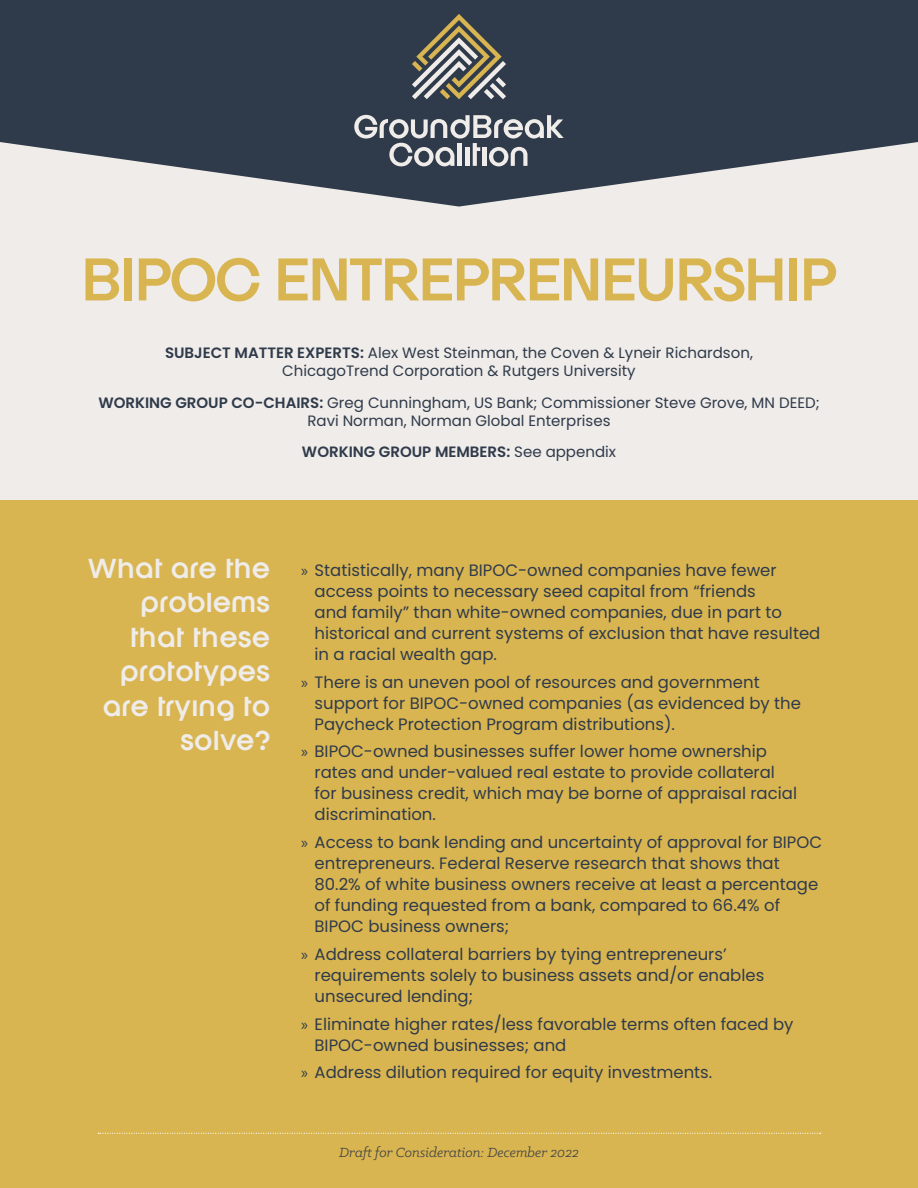
<style>
.page{position:relative;width:918px;height:1188px;background:#efece9}
.page>*{position:absolute;margin:0;border:0;box-sizing:border-box;transform-origin:0 0}
.Heading_1{font:52.5px "Hanno";letter-spacing:-.025em;color:#d8b551}
.t1{font:24px/34.5px "Hanno";letter-spacing:.03em;color:#efece9;text-align:right}
.t2{font:16.5px/21px "Poppins";color:#2f3a4a}
.t3{font:15px/18px "Poppins";color:#2f3a4a;text-align:center}
.t4{font:italic 15px "Klinic Slab";color:#424242}
.t5{font:600 15px "Poppins";color:#2f3a4a}
.s1{font-weight:600}
.s2{font-weight:400}
.s3{font-family:"Myriad Pro"}
</style>
<div class="page">
<div style="left:0;top:500px;width:918px;height:688px;background:#d8b551"></div>
<svg style="left:98px;top:1133px;width:723px;height:1px"></svg>
<svg style="left:0;top:0;width:918px;height:207px;fill:#2f3a4a"></svg>
<svg style="left:354px;top:115px;width:210px;height:51px"></svg>
<svg style="left:406px;top:14px;width:106px;height:85px;background:#686963"></svg>
<p class="Heading_1" style="left:81px;top:257px;width:757px">BIPOC ENTREPRENEURSHIP</p>
<p class="t3" style="left:165px;top:344px;width:589px"><span class="s1">SUBJECT MATTER EXPERTS:</span> Alex West Steinman, the Coven &amp; Lyneir Richardson,<br>ChicagoTrend Corporation &amp; Rutgers University</p>
<p class="t3" style="left:98px;top:394px;width:723px"><span class="s1">WORKING GROUP CO-CHAIRS:</span> Greg Cunningham, US Bank; Commissioner Steve Grove, MN DEED;<br>Ravi Norman, Norman Global Enterprises</p>
<p class="t5" style="left:302px;top:443px;width:316px">WORKING GROUP MEMBERS: <span class="s2">See appendix</span></p>
<p class="t1" style="left:88px;top:553px;width:183px">What are the problems that these prototypes are trying to solve?</p>
<p class="t2" style="left:315px;top:560px;width:507px;text-indent:-14px"><span class="s3">»</span> Statistically, many BIPOC-owned companies have fewer access points to necessary seed capital from “friends<br>and family” than white-owned companies, due in part to historical and current systems of exclusion that have resulted in a racial wealth gap.</p>
<p class="t2" style="left:315px;top:672px;width:488px;text-indent:-14px"><span class="s3">»</span> There is an uneven pool of resources and government support for BIPOC-owned companies (as evidenced by the<br>Paycheck Protection Program distributions).</p>
<p class="t2" style="left:315px;top:741px;width:484px;text-indent:-14px"><span class="s3">»</span> BIPOC-owned businesses suffer lower home ownership rates and under-valued real estate to provide collateral for business credit, which may be borne of appraisal racial discrimination.</p>
<p class="t2" style="left:315px;top:832px;width:509px;text-indent:-14px"><span class="s3">»</span> Access to bank lending and uncertainty of approval for BIPOC entrepreneurs. Federal Reserve research that shows that 80.2% of white business owners receive at least a percentage of funding requested from a bank, compared to 66.4% of BIPOC business owners;</p>
<p class="t2" style="left:315px;top:944px;width:451px;text-indent:-14px"><span class="s3">»</span> Address collateral barriers by tying entrepreneurs’ requirements solely to business assets and/or enables unsecured lending;</p>
<p class="t2" style="left:315px;top:1014px;width:481px;text-indent:-14px"><span class="s3">»</span> Eliminate higher rates/less favorable terms often faced by<br>BIPOC-owned businesses; and</p>
<p class="t2" style="left:301px;top:1062px;width:413px"><span class="s3">»</span> Address dilution required for equity investments.</p>
<p class="t4" style="left:339px;top:1143px;width:241px">Draft for Consideration: December 2022</p>
</div>
